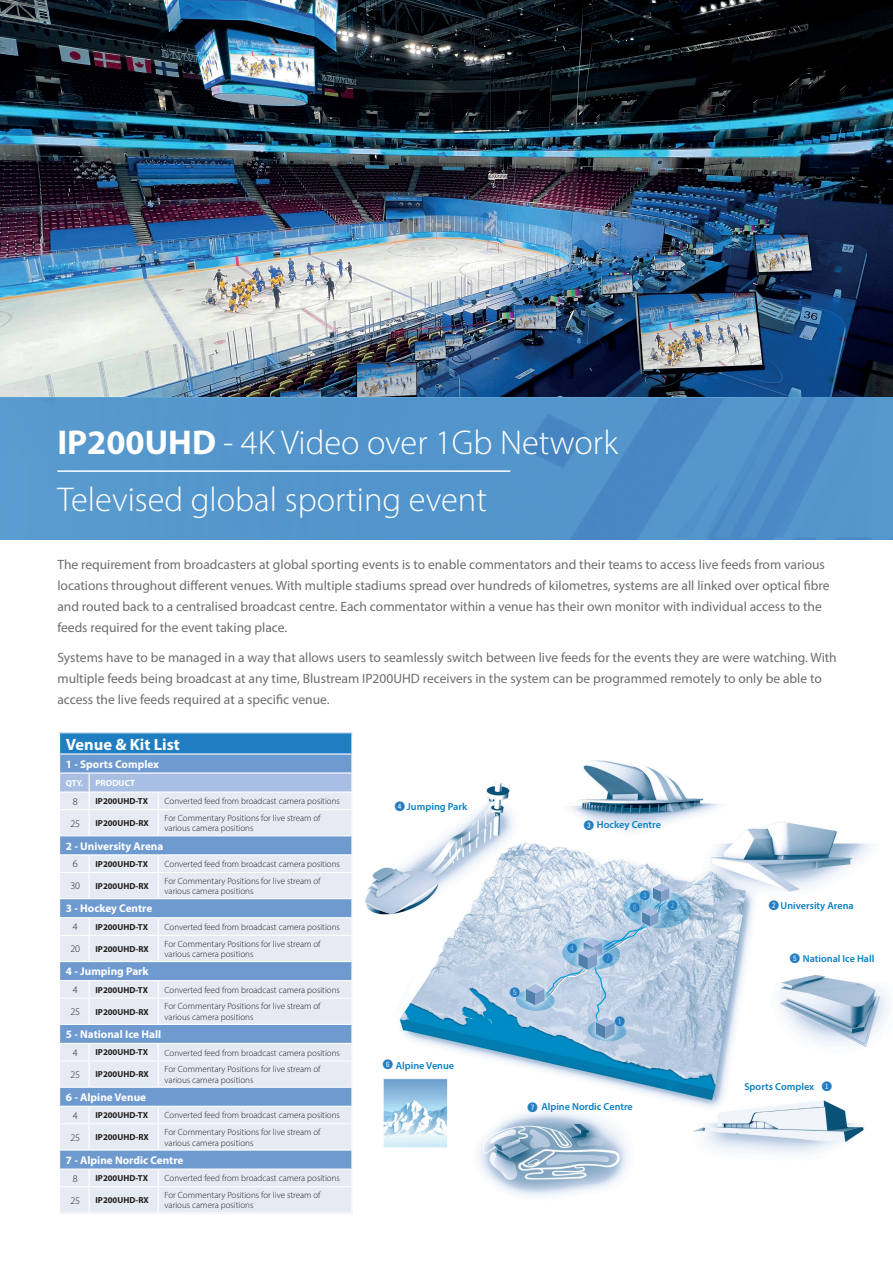
<style>
.page{position:relative;width:893px;height:1263px;background:#fff}
.page>*{position:absolute;margin:0;border:0;box-sizing:border-box;transform-origin:0 0}
.t1{font:300 34.5px/57.3px "Myriad Pro";color:#fff}
.t2{font:700 16.35px "Myriad Pro";color:#fff}
.t3{font:13.5px/21px "Myriad Pro";color:#6c6d70}
.t4{font:13.05px "Fyra Numeric Circle Closed";color:#257ec2}
.t5{font:700 11.25px "Myriad Pro";color:#fff}
.t6{font:600 10.2px "Myriad Pro";color:#0780c4}
.t7{font:300 10.05px "Myriad Pro";color:#231f20}
.t8{font:300 9px/10.5px "Myriad Pro";color:#231f20}
.t9{font:700 9px "Myriad Pro";color:#fff}
.t10{font:700 8.7px "Myriad Pro";color:#231f20}
.t11{font:700 8.7px "Myriad Pro";color:#fff}
.s1{font-weight:700}
.s2{font-family:"Fyra Numeric Circle Closed";font-weight:400;font-size:13.05px;color:#257ec2}
</style>
<div class="page">
<img style="left:352px;top:759px;width:520px;height:455px">
<img style="left:587px;top:1041px;width:36px;height:6px">
<img style="left:644px;top:875px;width:34px;height:8px">
<svg style="left:516px;top:883px;width:175px;height:158px;background:#b2cbe1"></svg>
<img style="left:740px;top:953px;width:149px;height:111px">
<img style="left:382px;top:1076px;width:69px;height:73px">
<div style="left:0;top:396px;width:893px;height:144px;background:linear-gradient(to right,#579ace,#4e8fc8)"></div>
<hr style="left:57px;top:470px;width:453px;height:2px;background:#fff">
<img style="left:0;top:0;width:893px;height:396px">
<svg style="left:59px;top:733px;width:293px;height:479px;background:#bccfe7"></svg>
<hr style="left:158px;top:791px;width:194px;height:2px;background:#fff">
<hr style="left:158px;top:809px;width:194px;height:1px;background:#fff">
<hr style="left:158px;top:854px;width:194px;height:1px;background:#fff">
<hr style="left:158px;top:872px;width:194px;height:1px;background:#fff">
<hr style="left:158px;top:917px;width:194px;height:1px;background:#fff">
<hr style="left:158px;top:935px;width:194px;height:1px;background:#fff">
<hr style="left:158px;top:980px;width:194px;height:1px;background:#fff">
<hr style="left:158px;top:998px;width:194px;height:1px;background:#fff">
<hr style="left:158px;top:1043px;width:194px;height:1px;background:#fff">
<hr style="left:158px;top:1060px;width:194px;height:1px;background:#fff">
<hr style="left:158px;top:1106px;width:194px;height:1px;background:#fff">
<hr style="left:158px;top:1123px;width:194px;height:1px;background:#fff">
<hr style="left:158px;top:1168px;width:194px;height:1px;background:#fff">
<hr style="left:158px;top:1186px;width:194px;height:1px;background:#fff">
<h1 class="t1" style="left:57px;top:413px;width:562px"><span class="s1">IP200UHD</span> - 4K Video over 1Gb Network<br>Televised global sporting event</h1>
<p class="t3" style="left:57px;top:554px;width:774px">The requirement from broadcasters at global sporting events is to enable commentators and their teams to access live feeds from various locations throughout different venues. With multiple stadiums spread over hundreds of kilometres, systems are all linked over optical fibre and routed back to a centralised broadcast centre. Each commentator within a venue has their own monitor with individual access to the feeds required for the event taking place.</p>
<p class="t3" style="left:57px;top:647px;width:781px">Systems have to be managed in a way that allows users to seamlessly switch between live feeds for the events they are were watching. With multiple feeds being broadcast at any time, Blustream IP200UHD receivers in the system can be programmed remotely to only be able to access the live feeds required at a specific venue.</p>
<h2 class="t2" style="left:66px;top:733px;width:115px">Venue &amp; Kit List</h2>
<p class="t5" style="left:66px;top:756px;width:95px">1 - Sports Complex</p>
<p class="t11" style="left:66px;top:777px;width:19px">QTY.</p>
<p class="t9" style="left:95px;top:777px;width:41px">PRODUCT</p>
<p class="t7" style="left:73px;top:795px;width:6px">8</p>
<p class="t10" style="left:95px;top:795px;width:54px">IP200UHD-TX</p>
<p class="t8" style="left:165px;top:796px;width:177px">Converted feed from broadcast camera positions</p>
<p class="t7" style="left:70px;top:817px;width:11px">25</p>
<p class="t10" style="left:95px;top:817px;width:55px">IP200UHD-RX</p>
<p class="t8" style="left:165px;top:812px;width:158px">For Commentary Positions for live stream of various camera positions</p>
<p class="t5" style="left:66px;top:838px;width:99px">2 - University Arena</p>
<p class="t7" style="left:73px;top:858px;width:6px">6</p>
<p class="t10" style="left:95px;top:858px;width:54px">IP200UHD-TX</p>
<p class="t8" style="left:165px;top:859px;width:177px">Converted feed from broadcast camera positions</p>
<p class="t7" style="left:70px;top:880px;width:11px">30</p>
<p class="t10" style="left:95px;top:880px;width:55px">IP200UHD-RX</p>
<p class="t8" style="left:165px;top:875px;width:158px">For Commentary Positions for live stream of various camera positions</p>
<p class="t5" style="left:66px;top:901px;width:88px">3 - Hockey Centre</p>
<p class="t7" style="left:73px;top:921px;width:6px">4</p>
<p class="t10" style="left:95px;top:921px;width:54px">IP200UHD-TX</p>
<p class="t8" style="left:165px;top:921px;width:177px">Converted feed from broadcast camera positions</p>
<p class="t7" style="left:70px;top:943px;width:11px">20</p>
<p class="t10" style="left:95px;top:943px;width:55px">IP200UHD-RX</p>
<p class="t8" style="left:165px;top:938px;width:158px">For Commentary Positions for live stream of various camera positions</p>
<p class="t5" style="left:66px;top:964px;width:84px">4 - Jumping Park</p>
<p class="t7" style="left:73px;top:984px;width:6px">4</p>
<p class="t10" style="left:95px;top:984px;width:54px">IP200UHD-TX</p>
<p class="t8" style="left:165px;top:984px;width:177px">Converted feed from broadcast camera positions</p>
<p class="t7" style="left:70px;top:1006px;width:11px">25</p>
<p class="t10" style="left:95px;top:1006px;width:55px">IP200UHD-RX</p>
<p class="t8" style="left:165px;top:1001px;width:158px">For Commentary Positions for live stream of various camera positions</p>
<p class="t5" style="left:66px;top:1027px;width:97px">5 - National Ice Hall</p>
<p class="t7" style="left:73px;top:1046px;width:6px">4</p>
<p class="t10" style="left:95px;top:1047px;width:54px">IP200UHD-TX</p>
<p class="t8" style="left:165px;top:1047px;width:177px">Converted feed from broadcast camera positions</p>
<p class="t7" style="left:70px;top:1068px;width:11px">25</p>
<p class="t10" style="left:95px;top:1069px;width:55px">IP200UHD-RX</p>
<p class="t8" style="left:165px;top:1064px;width:158px">For Commentary Positions for live stream of various camera positions</p>
<p class="t5" style="left:66px;top:1090px;width:82px">6 - Alpine Venue</p>
<p class="t7" style="left:73px;top:1109px;width:6px">4</p>
<p class="t10" style="left:95px;top:1110px;width:54px">IP200UHD-TX</p>
<p class="t8" style="left:165px;top:1110px;width:177px">Converted feed from broadcast camera positions</p>
<p class="t7" style="left:70px;top:1131px;width:11px">25</p>
<p class="t10" style="left:95px;top:1131px;width:55px">IP200UHD-RX</p>
<p class="t8" style="left:165px;top:1127px;width:158px">For Commentary Positions for live stream of various camera positions</p>
<p class="t5" style="left:66px;top:1152px;width:119px">7 - Alpine Nordic Centre</p>
<p class="t7" style="left:73px;top:1172px;width:6px">8</p>
<p class="t10" style="left:95px;top:1172px;width:54px">IP200UHD-TX</p>
<p class="t8" style="left:165px;top:1173px;width:177px">Converted feed from broadcast camera positions</p>
<p class="t7" style="left:70px;top:1194px;width:11px">25</p>
<p class="t10" style="left:95px;top:1194px;width:55px">IP200UHD-RX</p>
<p class="t8" style="left:165px;top:1189px;width:158px">For Commentary Positions for live stream of various camera positions</p>
<h3 class="t4" style="left:395px;top:798px;width:12px">4</h3>
<p class="t6" style="left:407px;top:800px;width:62px">Jumping Park</p>
<h3 class="t4" style="left:382px;top:1057px;width:12px">6</h3>
<p class="t6" style="left:396px;top:1059px;width:60px">Alpine Venue</p>
<h3 class="t4" style="left:584px;top:818px;width:12px">3</h3>
<p class="t6" style="left:597px;top:818px;width:66px">Hockey Centre</p>
<h3 class="t4" style="left:510px;top:984px;width:12px">5</h3>
<h3 class="t4" style="left:567px;top:940px;width:12px">4</h3>
<h3 class="t4" style="left:602px;top:950px;width:12px">7</h3>
<h3 class="t4" style="left:639px;top:887px;width:12px">3</h3>
<h3 class="t4" style="left:629px;top:899px;width:12px">6</h3>
<h3 class="t4" style="left:667px;top:897px;width:12px">2</h3>
<h3 class="t4" style="left:615px;top:1014px;width:12px">1</h3>
<h3 class="t4" style="left:527px;top:1100px;width:12px">7</h3>
<p class="t6" style="left:541px;top:1100px;width:93px">Alpine Nordic Centre</p>
<h3 class="t4" style="left:769px;top:897px;width:12px">2</h3>
<p class="t6" style="left:781px;top:898px;width:75px">University Arena</p>
<p class="t6" style="left:789px;top:952px;width:86px"><span class="s2">5</span> National Ice Hall</p>
<p class="t6" style="left:744px;top:1080px;width:89px">Sports Complex <span class="s2">1</span></p>
</div>
